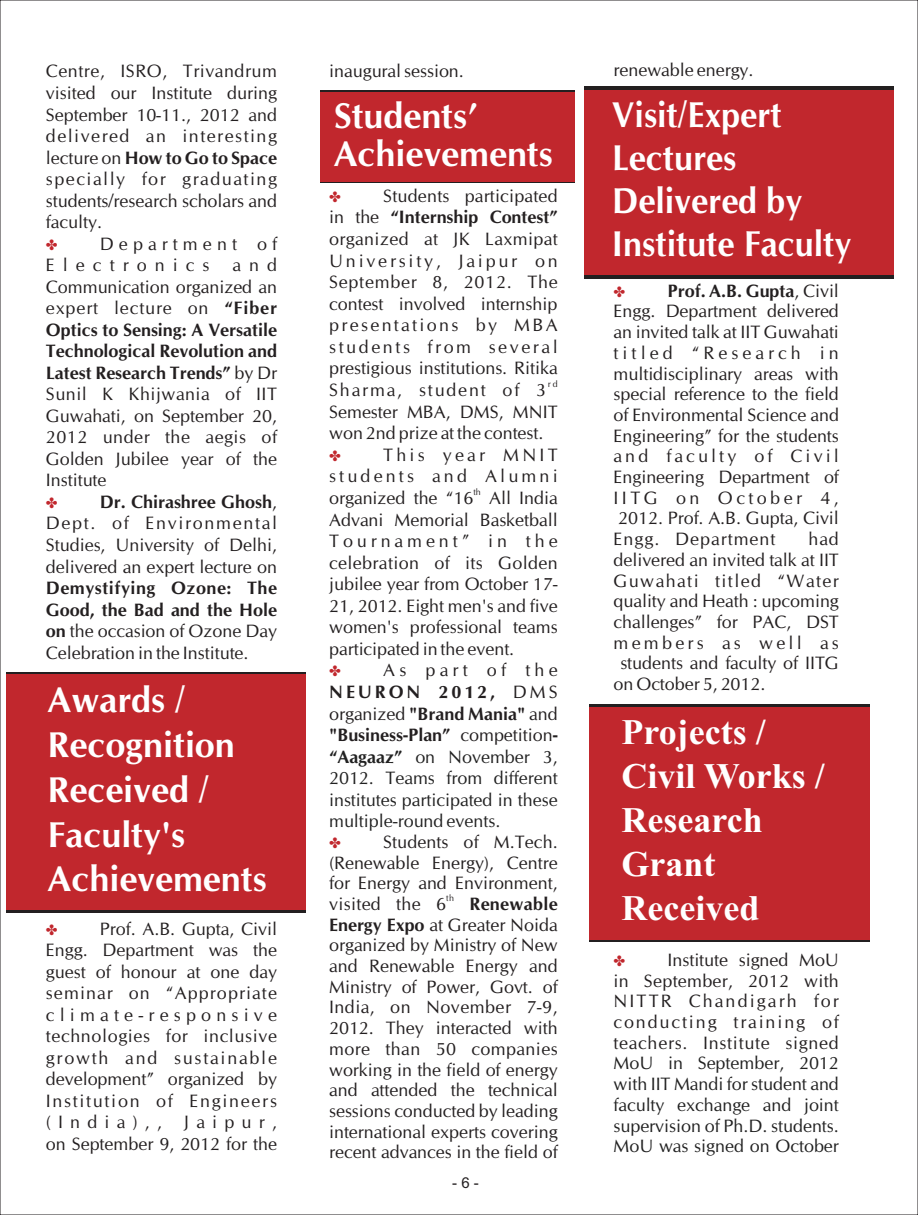
<style>
.page{position:relative;width:918px;height:1215px;background:#fff}
.page>*{position:absolute;margin:0;border:0;box-sizing:border-box;transform-origin:0 0}
.t1{font:700 36px/44.8px "CG Omega";color:#fff}
.t2{font:700 36px/42.9px "CG Omega";color:#fff;scale:.95 1}
.t3{font:700 36px/44px "Times New Roman";color:#fff}
.t4{font:18px/21.5px "CG Omega";color:#231f20;text-align:justify}
.t5{font:18px/20.7px "CG Omega";color:#212121;text-align:justify}
.t6{font:700 18px/21.5px "CG Omega";color:#231f20;text-align:justify}
.t7{font:18px "CG Omega";letter-spacing:.18em;color:#231f20}
.t8{font:18px/21.5px "CG Omega";letter-spacing:.365em;color:#231f20}
.t9{font:18px "CG Omega";letter-spacing:.08em;color:#231f20}
.t10{font:18px "CG Omega";letter-spacing:.1em;color:#231f20}
.t11{font:18px "CG Omega";letter-spacing:.175em;color:#231f20}
.t12{font:18px "CG Omega";letter-spacing:.02em;color:#231f20}
.t13{font:15px "Arial";color:#231f20}
.t14{font:9px "CG Omega";color:#231f20}
.s1{font-weight:700}
.s2{font-weight:400}
</style>
<div class="page">
<div style="left:6px;top:672px;width:300px;height:241px;background:linear-gradient(to right,#231f20,#231f20)"></div>
<div style="left:6px;top:674px;width:300px;height:235px;background:#c1272d"></div>
<div style="left:585px;top:86px;width:309px;height:193px;background:#231f20"></div>
<div style="left:585px;top:90px;width:309px;height:184px;background:#c1272d"></div>
<div style="left:320px;top:91px;width:255px;height:92px;background:#231f20"></div>
<div style="left:320px;top:92px;width:255px;height:90px;background:#c1272d"></div>
<div style="left:589px;top:704px;width:281px;height:238px;background:linear-gradient(to right,#231f20,#231f20)"></div>
<div style="left:589px;top:707px;width:281px;height:232px;background:#c1272d"></div>
<p class="t4" style="left:46px;top:62px;width:233px">Centre, ISRO, Trivandrum visited our Institute during September 10-11., 2012 and delivered an interesting lecture on <span class="s1">How to Go to Space </span>specially for graduating students/research scholars and faculty.</p>
<p class="t8" style="left:46px;top:234px;width:233px;text-indent:54px">Department of<br>Electronics</p>
<p class="t4" style="left:46px;top:256px;width:233px;text-indent:186px">and Communication organized an expert lecture on <span class="s1">“Fiber Optics to Sensing: A Versatile Technological Revolution and Latest Research Trends”</span> by Dr Sunil K Khijwania of IIT Guwahati, on September 20, 2012 under the aegis of Golden Jubilee year of the Institute</p>
<p class="t4" style="left:46px;top:492px;width:233px;text-indent:54px"><span class="s1">Dr. Chirashree Ghosh</span>, Dept. of Environmental Studies, University of Delhi, delivered an expert lecture on</p>
<p class="t4" style="left:46px;top:579px;width:233px"><span class="s1">Demystifying Ozone: The Good, the Bad and the Hole on</span> the occasion of Ozone Day Celebration in the Institute.</p>
<h1 class="t1" style="left:48px;top:680px;width:221px">Awards /<br>Recognition<br>Received /<br>Faculty's<br>Achievements</h1>
<p class="t4" style="left:46px;top:919px;width:233px;text-indent:54px">Prof. A.B. Gupta, Civil Engg. Department was the guest of honour at one day seminar on “Appropriate climate-responsive technologies for inclusive growth and sustainable development” organized by Institution of Engineers (India),, Jaipur, on September 9, 2012 for the</p>
<p class="t4" style="left:329px;top:62px;width:136px">inaugural session.</p>
<h1 class="t1" style="left:334px;top:100px;width:221px;line-height:38px">Students’<br>Achievements</h1>
<p class="t4" style="left:329px;top:186px;width:230px;text-indent:54px">Students participated in the <span class="s1">“Internship Contest” </span>organized at JK Laxmipat University, Jaipur on September 8, 2012. The contest involved internship presentations by MBA students from several prestigious institutions. Ritika</p>
<p class="t14" style="left:548px;top:380px;width:11px">rd</p>
<p class="t10" style="left:329px;top:383px;width:218px">Sharma, student of 3</p>
<p class="t4" style="left:329px;top:402px;width:230px">Semester MBA, DMS, MNIT</p>
<p class="t4" style="left:329px;top:424px;width:216px">won 2nd prize at the contest.</p>
<p class="t7" style="left:383px;top:447px;width:176px">This year MNIT</p>
<p class="t11" style="left:329px;top:469px;width:230px">students and Alumni</p>
<p class="t14" style="left:473px;top:489px;width:9px">th</p>
<p class="t4" style="left:329px;top:489px;width:230px">organized the “16 All India Advani Memorial Basketball Tournament” in the celebration of its Golden jubilee year from October 17- 21, 2012. Eight men's and five women's professional teams participated in the event.</p>
<p class="t6" style="left:329px;top:661px;width:230px;text-indent:54px"><span class="s2">As part of the </span>NEURON 2012, <span class="s2">DMS organized</span> "Brand Mania" <span class="s2">and </span>"Business-Plan” <span class="s2">competition</span>-</p>
<p class="t5" style="left:329px;top:747px;width:230px;line-height:21.5px"><span class="s1">“Aagaaz”</span> on November 3, 2012. Teams from different institutes participated in these multiple-round events.</p>
<p class="t4" style="left:329px;top:833px;width:230px;line-height:20.7px;text-indent:54px">Students of M.Tech. (Renewable Energy), Centre for Energy and Environment,</p>
<p class="t14" style="left:446px;top:894px;width:9px">th</p>
<p class="t12" style="left:329px;top:897px;width:118px">visited the 6</p>
<p class="t4" style="left:329px;top:895px;width:230px;line-height:20.7px;text-indent:140px"><span class="s1">Renewable Energy Expo</span> at Greater Noida organized by Ministry of New and Renewable Energy and Ministry of Power, Govt. of India, on November 7-9, 2012. They interacted with more than 50 companies working in the field of energy and attended the technical sessions conducted by leading international experts covering recent advances in the field of</p>
<p class="t13" style="left:452px;top:1177px;width:28px">- 6 -</p>
<p class="t4" style="left:614px;top:61px;width:142px">renewable energy.</p>
<h1 class="t2" style="left:612px;top:96px;width:254px">Visit/Expert<br>Lectures<br>Delivered by<br>Institute Faculty</h1>
<p class="t4" style="left:614px;top:282px;width:227px;line-height:20.7px;text-indent:54px"><span class="s1">Prof. A.B. Gupta</span>, Civil Engg. Department delivered an invited talk at IIT Guwahati titled “Research in multidisciplinary areas with special reference to the field of Environmental Science and Engineering” for the students and faculty of Civil Engineering Department of IITG on October 4, 2012. Prof. A.B. Gupta, Civil Engg. Department</p>
<p class="t4" style="left:808px;top:530px;width:32px">had</p>
<p class="t4" style="left:614px;top:550px;width:227px">delivered an invited talk at IIT</p>
<p class="t9" style="left:614px;top:573px;width:227px">Guwahati titled “Water</p>
<p class="t4" style="left:614px;top:592px;width:227px">quality and Heath : upcoming</p>
<p class="t4" style="left:614px;top:612px;width:227px">challenges” for PAC, DST</p>
<p class="t7" style="left:614px;top:635px;width:227px">members as well as</p>
<p class="t4" style="left:620px;top:654px;width:220px">students and faculty of IITG</p>
<p class="t4" style="left:614px;top:675px;width:153px">on October 5, 2012.</p>
<h1 class="t3" style="left:621px;top:714px;width:205px">Projects /<br>Civil Works /<br>Research<br>Grant<br>Received</h1>
<p class="t4" style="left:613px;top:951px;width:227px;line-height:20.7px;text-indent:54px">Institute signed MoU in September, 2012 with NITTR Chandigarh for conducting training of teachers. Institute signed</p>
<p class="t5" style="left:613px;top:1054px;width:227px">MoU in September, 2012 with IIT Mandi for student and faculty exchange and joint supervision of Ph.D. students.<br>MoU was signed on October</p>
</div>
